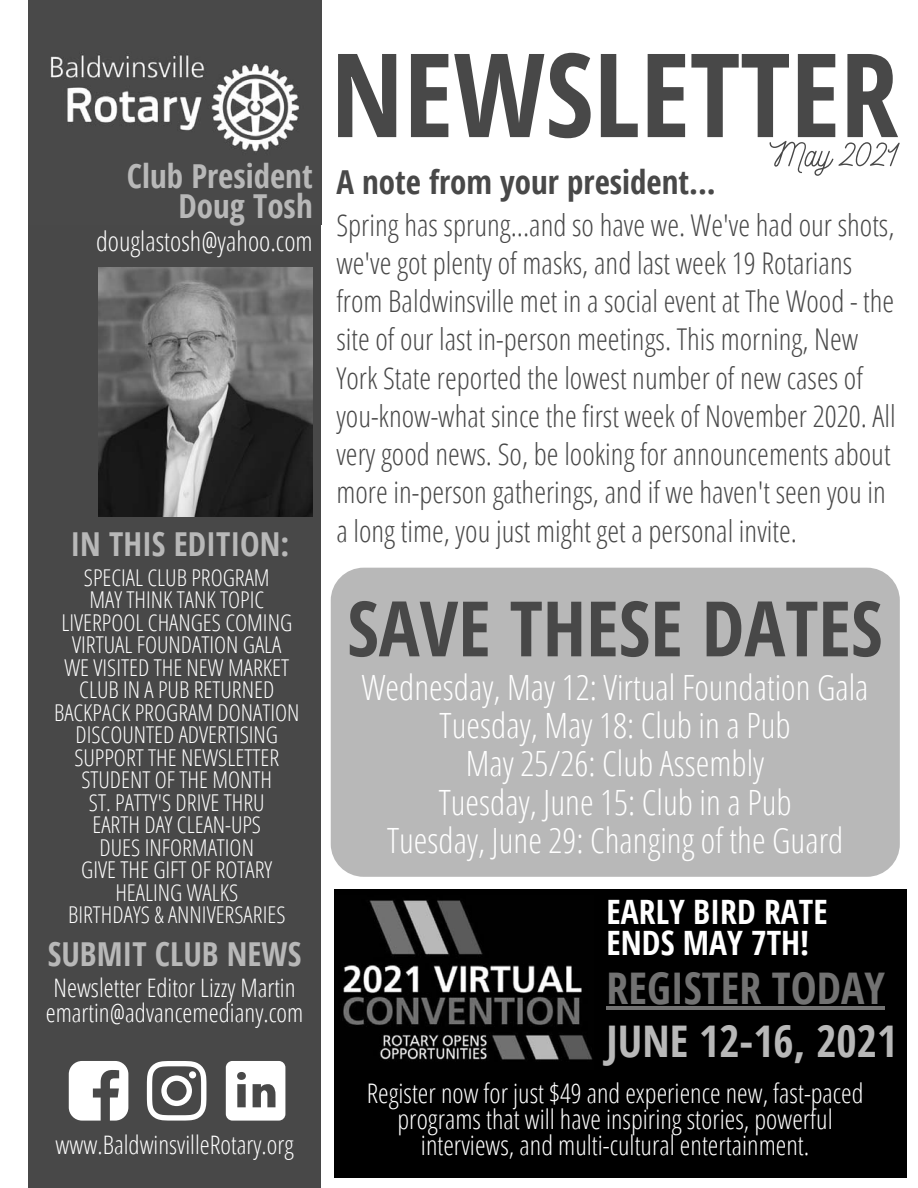
<style>
.page{position:relative;width:918px;height:1188px;background:#fff}
.page>*{position:absolute;margin:0;border:0;box-sizing:border-box;transform-origin:0 0}
.t1{font:700 116.4px "Open Sans Hebrew Condensed";color:#484848}
.t2{font:700 76.5px "Open Sans Condensed";color:#484848}
.t3{font:700 43.65px "Open Sans Condensed";color:#b8b8b8}
.t4{font:700 43.65px "Open Sans Condensed";color:#727272}
.t5{font:300 34.8px/38.2px "Open Sans Condensed";color:#fff;text-align:center}
.t6{font:700 33.6px/31.5px "Open Sans Condensed";color:#fff}
.t7{font:700 33px/29.2px "Open Sans Condensed";color:#b8b8b8;text-align:right}
.t8{font:700 33px "Open Sans Condensed";color:#484848}
.t9{font:300 30px/38.2px "Open Sans Condensed";color:#484848}
.t10{font:300 27px/25.8px "Open Sans Condensed";color:#fff;text-align:center}
.t11{font:300 25.5px/24.8px "Open Sans Condensed";color:#fff;text-align:center}
.t12{font:300 23.1px/22.5px "Open Sans Condensed";color:#fff;text-align:center}
</style>
<div class="page">
<div style="left:29px;top:0;width:292px;height:1188px;background:#484848"></div>
<img style="left:29px;top:0;width:292px;height:225px">
<img style="left:99px;top:268px;width:213px;height:249px">
<svg style="left:69px;top:1061px;width:59px;height:60px"></svg>
<svg style="left:147px;top:1061px;width:59px;height:60px"></svg>
<div style="left:189px;top:1071px;width:7px;height:7px;background:#fff;border-radius:50%"></div>
<svg style="left:226px;top:1061px;width:59px;height:60px"></svg>
<div style="left:331px;top:568px;width:569px;height:309px;background:#b8b8b8;border-radius:33px"></div>
<svg style="left:769px;top:141px;width:131px;height:35px"></svg>
<div style="left:335px;top:889px;width:572px;height:289px;background:#000"></div>
<hr style="left:607px;top:1006px;width:278px;height:4px;background:#727272">
<img style="left:343px;top:900px;width:250px;height:160px">
<p class="t7" style="left:127px;top:161px;width:187px">Club President<br>Doug Tosh</p>
<p class="t10" style="left:96px;top:228px;width:218px">douglastosh@yahoo.com</p>
<p class="t7" style="left:70px;top:529px;width:221px">IN THIS EDITION:</p>
<p class="t12" style="left:54px;top:566px;width:247px">SPECIAL CLUB PROGRAM<br>MAY THINK TANK TOPIC<br>LIVERPOOL CHANGES COMING<br>VIRTUAL FOUNDATION GALA<br>WE VISITED THE NEW MARKET<br>CLUB IN A PUB RETURNED<br>BACKPACK PROGRAM DONATION<br>DISCOUNTED ADVERTISING<br>SUPPORT THE NEWSLETTER<br>STUDENT OF THE MONTH<br>ST. PATTY'S DRIVE THRU<br>EARTH DAY CLEAN-UPS<br>DUES INFORMATION<br>GIVE THE GIFT OF ROTARY<br>HEALING WALKS<br>BIRTHDAYS &amp; ANNIVERSARIES</p>
<p class="t7" style="left:48px;top:938px;width:255px">SUBMIT CLUB NEWS</p>
<p class="t11" style="left:46px;top:975px;width:259px">Newsletter Editor Lizzy Martin emartin@advancemediany.com</p>
<p class="t11" style="left:55px;top:1131px;width:240px">www.BaldwinsvilleRotary.org</p>
<h1 class="t1" style="left:331px;top:13px;width:569px">NEWSLETTER</h1>
<p class="t8" style="left:336px;top:159px;width:381px">A note from your president...</p>
<p class="t9" style="left:336px;top:205px;width:561px">Spring has sprung...and so have we. We've had our shots, we've got plenty of masks, and last week 19 Rotarians from Baldwinsville met in a social event at The Wood - the site of our last in-person meetings. This morning, New York State reported the lowest number of new cases of you-know-what since the first week of November 2020. All very good news. So, be looking for announcements about more in-person gatherings, and if we haven't seen you in a long time, you just might get a personal invite.</p>
<h2 class="t2" style="left:347px;top:575px;width:537px">SAVE THESE DATES</h2>
<p class="t5" style="left:362px;top:667px;width:508px">Wednesday, May 12: Virtual Foundation Gala Tuesday, May 18: Club in a Pub<br>May 25/26: Club Assembly<br>Tuesday, June 15: Club in a Pub<br>Tuesday, June 29: Changing of the Guard</p>
<p class="t6" style="left:607px;top:895px;width:223px">EARLY BIRD RATE<br>ENDS MAY 7TH!</p>
<h3 class="t4" style="left:607px;top:957px;width:280px">REGISTER TODAY</h3>
<h3 class="t3" style="left:607px;top:1010px;width:292px">JUNE 12-16, 2021</h3>
<p class="t10" style="left:367px;top:1080px;width:499px">Register now for just $49 and experience new, fast-paced programs that will have inspiring stories, powerful interviews, and multi-cultural entertainment.</p>
</div>
